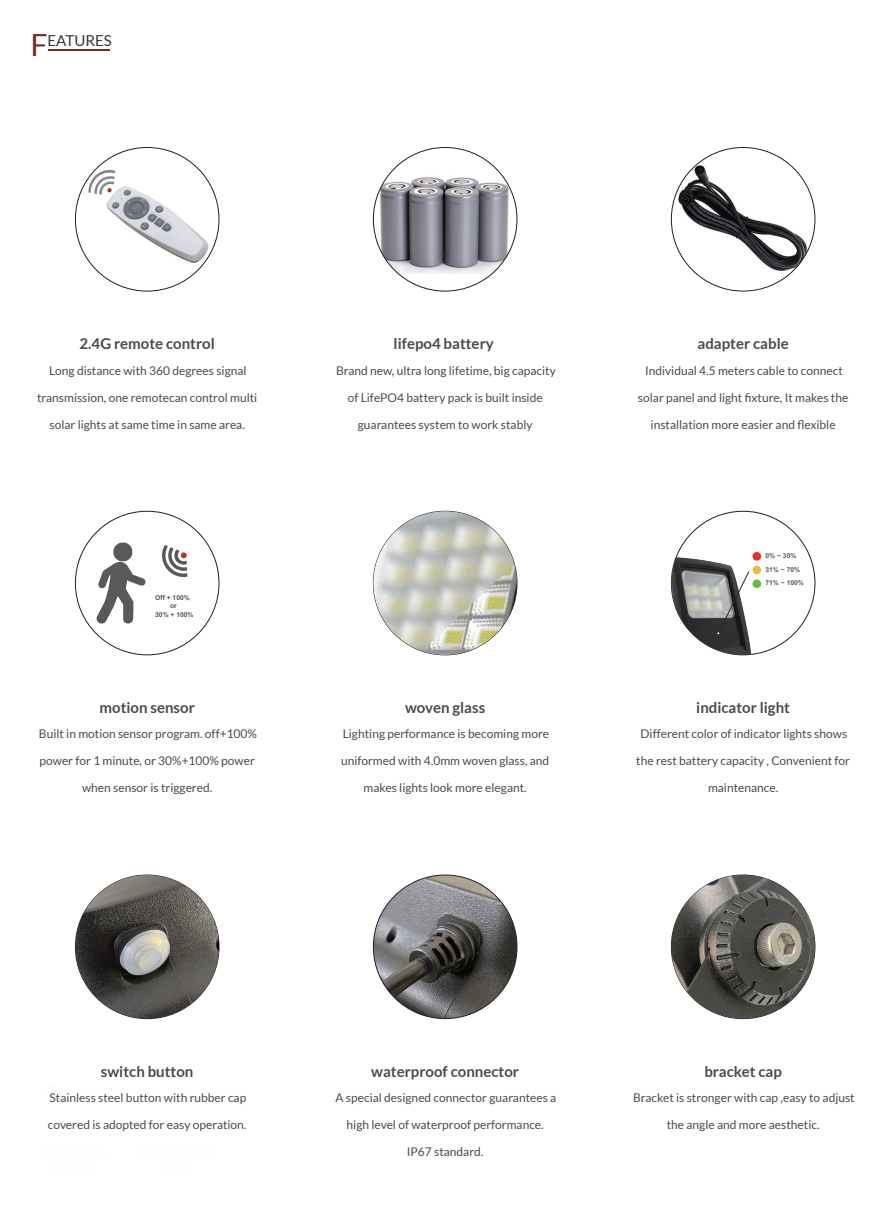
<style>
.page{position:relative;width:893px;height:1212px;background:#fff}
.page>*{position:absolute;margin:0;border:0;box-sizing:border-box;transform-origin:0 0}
.t1{font:30.45px "Lato";color:#7e2826}
.t2{font:15.15px "Lato";color:#333536}
.t3{font:700 15px "Lato";color:#4a4b4c}
.t4{font:12px "Lato";color:#4a4b4c}
.t5{font:700 6.75px/13.6px "Arial";color:#5e5d5e}
.t6{font:700 6.75px/8.6px "Arial";color:#58595b;text-align:center}
</style>
<div class="page">
<img style="left:77px;top:155px;width:142px;height:121px">
<img style="left:671px;top:150px;width:144px;height:136px">
<img style="left:373px;top:147px;width:144px;height:143px">
<img style="left:671px;top:557px;width:86px;height:98px">
<img style="left:671px;top:875px;width:144px;height:143px;border-radius:72px">
<img style="left:373px;top:875px;width:144px;height:143px;border-radius:72px">
<img style="left:373px;top:511px;width:144px;height:144px;border-radius:72px">
<svg style="left:97px;top:543px;width:48px;height:80px"></svg>
<svg style="left:162px;top:545px;width:25px;height:32px"></svg>
<div style="left:752px;top:552px;width:9px;height:9px;background:#ee2a28;border-radius:50%"></div>
<div style="left:752px;top:566px;width:9px;height:8px;background:#e5bf3d;border-radius:50%"></div>
<div style="left:752px;top:579px;width:9px;height:9px;background:#68bc45;border-radius:50%"></div>
<svg style="left:717px;top:570px;width:33px;height:64px"></svg>
<img style="left:75px;top:875px;width:144px;height:143px;border-radius:72px">
<hr style="left:49px;top:49px;width:51px;height:2px;background:#7a2725">
<hr style="left:59px;top:49px;width:51px;height:2px;background:#7a2725">
<h1 class="t1" style="left:31px;top:28px;width:19px">F</h1>
<p class="t2" style="left:47px;top:32px;width:66px">EATURES</p>
<p class="t3" style="left:80px;top:335px;width:137px">2.4G remote control</p>
<p class="t3" style="left:394px;top:335px;width:102px">lifepo4 battery</p>
<p class="t3" style="left:697px;top:335px;width:93px">adapter cable</p>
<p class="t4" style="left:49px;top:364px;width:199px">Long distance with 360 degrees signal</p>
<p class="t4" style="left:37px;top:391px;width:222px">transmission, one remotecan control multi</p>
<p class="t4" style="left:50px;top:418px;width:197px">solar lights at same time in same area.</p>
<p class="t4" style="left:336px;top:364px;width:221px">Brand new, ultra long lifetime, big capacity</p>
<p class="t4" style="left:348px;top:391px;width:196px">of LifePO4 battery pack is built inside</p>
<p class="t4" style="left:358px;top:418px;width:176px">guarantees system to work stably</p>
<p class="t4" style="left:645px;top:364px;width:199px">Individual 4.5 meters cable to connect</p>
<p class="t4" style="left:638px;top:391px;width:212px">solar panel and light fixture, It makes the</p>
<p class="t4" style="left:651px;top:418px;width:187px">installation more easier and flexible</p>
<p class="t5" style="left:765px;top:549px;width:40px">0% ~ 30%<br>31% ~ 70%<br>71% ~ 100%</p>
<p class="t6" style="left:155px;top:593px;width:40px">Off + 100% or<br>30% + 100%</p>
<p class="t3" style="left:100px;top:699px;width:97px">motion sensor</p>
<p class="t3" style="left:405px;top:699px;width:82px">woven glass</p>
<p class="t3" style="left:696px;top:699px;width:95px">indicator light</p>
<p class="t4" style="left:39px;top:727px;width:220px">Built in motion sensor program. off+100%</p>
<p class="t4" style="left:40px;top:754px;width:217px">power for 1 minute, or 30%+100% power</p>
<p class="t4" style="left:82px;top:781px;width:132px">when sensor is triggered.</p>
<p class="t4" style="left:343px;top:727px;width:208px">Lighting performance is becoming more</p>
<p class="t4" style="left:341px;top:754px;width:210px">uniformed with 4.0mm woven glass, and</p>
<p class="t4" style="left:364px;top:781px;width:165px">makes lights look more elegant.</p>
<p class="t4" style="left:641px;top:727px;width:208px">Different color of indicator lights shows</p>
<p class="t4" style="left:636px;top:754px;width:215px">the rest battery capacity , Convenient for</p>
<p class="t4" style="left:708px;top:781px;width:72px">maintenance.</p>
<p class="t3" style="left:101px;top:1063px;width:94px">switch button</p>
<p class="t4" style="left:50px;top:1091px;width:198px">Stainless steel button with rubber cap</p>
<p class="t4" style="left:48px;top:1118px;width:200px">covered is adopted for easy operation.</p>
<p class="t3" style="left:371px;top:1063px;width:149px">waterproof connector</p>
<p class="t4" style="left:335px;top:1091px;width:222px">A special designed connector guarantees a</p>
<p class="t4" style="left:347px;top:1118px;width:199px">high level of waterproof performance.</p>
<p class="t4" style="left:407px;top:1145px;width:78px">IP67 standard.</p>
<p class="t3" style="left:704px;top:1063px;width:79px">bracket cap</p>
<p class="t4" style="left:633px;top:1091px;width:223px">Bracket is stronger with cap ,easy to adjust</p>
<p class="t4" style="left:667px;top:1118px;width:154px">the angle and more aesthetic.</p>
</div>
